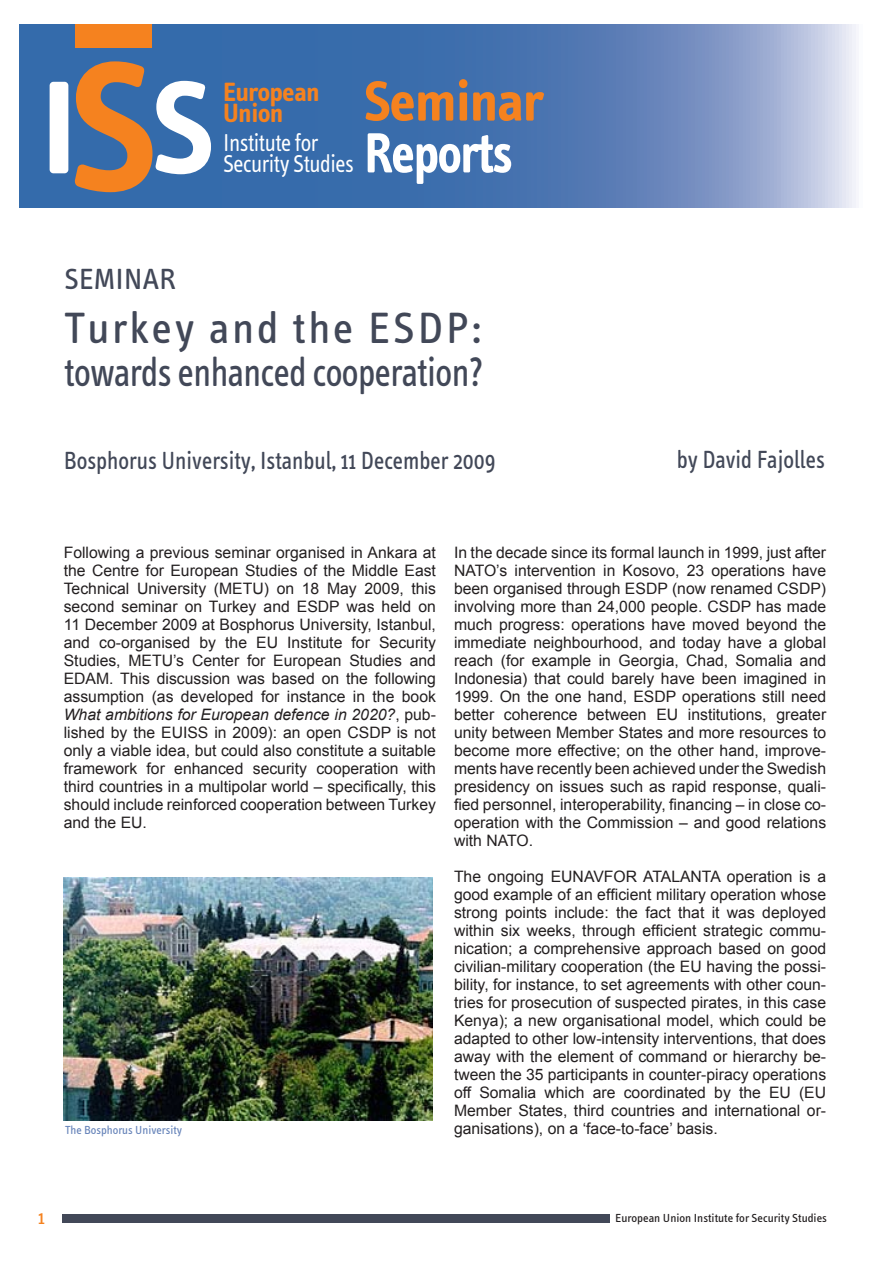
<style>
.page{position:relative;width:893px;height:1263px;background:#fff}
.page>*{position:absolute;margin:0;border:0;box-sizing:border-box;transform-origin:0 0}
.t1{font:700 57.75px "Info Text";letter-spacing:-.01em;color:#f5821f}
.t2{font:700 57.75px "Info Text";letter-spacing:-.02em;color:#fff;scale:.9 1}
.t3{font:45px "Info Text";letter-spacing:.06em;color:#424858}
.t4{font:41.4px "Info Text";letter-spacing:-.015em;color:#424858;scale:.87 1}
.t5{font:30px "Info Text";color:#424858}
.t6{font:700 27px/21.6px "Info Text";letter-spacing:-.01em;color:#f5821f}
.t7{font:25.5px "Info Text";color:#424858;scale:.9 1}
.t8{font:25.2px/21.6px "Info Text";letter-spacing:-.02em;color:#fff;scale:.9 1}
.t9{font:15.75px/18px "Arial";color:#231f20;text-align:justify}
.t10{font:700 15px "Info Office";color:#f5821f}
.t11{font:12px "Info Text";color:#231f20}
.t12{font:12px "Info Text";color:#6885ba}
.s1{font-style:italic}
</style>
<div class="page">
<div style="left:63px;top:1214px;width:547px;height:9px;background:#424858"></div>
<svg style="left:20px;top:24px;width:836px;height:184px;background:#5a81b8"></svg>
<div style="left:75px;top:24px;width:77px;height:24px;background:#f5821f"></div>
<svg style="left:50px;top:61px;width:161px;height:131px"></svg>
<img style="left:64px;top:877px;width:368px;height:243px">
<h3 class="t6" style="left:223px;top:81px;width:98px">European<br>Union</h3>
<h3 class="t8" style="left:223px;top:132px;width:147px">Institute for<br>Security Studies</h3>
<h1 class="t1" style="left:364px;top:68px;width:181px">Seminar</h1>
<h1 class="t2" style="left:364px;top:120px;width:166px">Reports</h1>
<h3 class="t5" style="left:64px;top:262px;width:113px">Semi nar</h3>
<h2 class="t3" style="left:64px;top:303px;width:418px">Turkey and the ESDP:</h2>
<h3 class="t4" style="left:64px;top:349px;width:483px">towards enhanced cooperation?</h3>
<h3 class="t7" style="left:64px;top:446px;width:481px">Bosphorus University, Istanbul, 11 December 2009</h3>
<h3 class="t7" style="left:677px;top:445px;width:166px">by David Fajolles</h3>
<p class="t9" style="left:64px;top:544px;width:374px">Following a previous seminar organised in Ankara at the Centre for European Studies of the Middle East Technical University (METU) on 18 May 2009, this second seminar on Turkey and ESDP was held on 11 December 2009 at Bosphorus University, Istanbul, and co-organised by the EU Institute for Security Studies, METU’s Center for European Studies and EDAM. This discussion was based on the following assumption (as developed for instance in the book <span class="s1">What ambitions for European defence in 2020?</span>, pub&shy;lished by the EUISS in 2009): an open CSDP is not only a viable idea, but could also constitute a suitable framework for enhanced security cooperation with third countries in a multipolar world – specifically, this should include reinforced cooperation between Turkey and the EU.</p>
<p class="t9" style="left:454px;top:544px;width:374px">In the decade since its formal launch in 1999, just after NATO’s intervention in Kosovo, 23 operations have been organised through ESDP (now renamed CSDP) involving more than 24,000 people. CSDP has made much progress: operations have moved beyond the immediate neighbourhood, and today have a global reach (for example in Georgia, Chad, Somalia and Indonesia) that could barely have been imagined in 1999. On the one hand, ESDP operations still need better coherence between EU institutions, greater unity between Member States and more resources to become more effective; on the other hand, improve&shy;ments have recently been achieved under the Swedish presidency on issues such as rapid response, quali&shy;fied personnel, interoperability, financing – in close co&shy;operation with the Commission – and good relations with NATO.</p>
<p class="t9" style="left:454px;top:868px;width:374px">The ongoing EUNAVFOR ATALANTA operation is a good example of an efficient military operation whose strong points include: the fact that it was deployed within six weeks, through efficient strategic commu&shy;nication; a comprehensive approach based on good civilian-military cooperation (the EU having the possi&shy;bility, for instance, to set agreements with other coun&shy;tries for prosecution of suspected pirates, in this case Kenya); a new organisational model, which could be adapted to other low-intensity interventions, that does away with the element of command or hierarchy be&shy;tween the 35 participants in counter-piracy operations off Somalia which are coordinated by the EU (EU Member States, third countries and international or&shy;ganisations), on a ‘face-to-face’ basis.</p>
<p class="t12" style="left:65px;top:1123px;width:119px">The Bosphorus University</p>
<p class="t10" style="left:37px;top:1210px;width:10px">1</p>
<p class="t11" style="left:615px;top:1211px;width:213px">European Union Institute for Security Studies</p>
</div>
